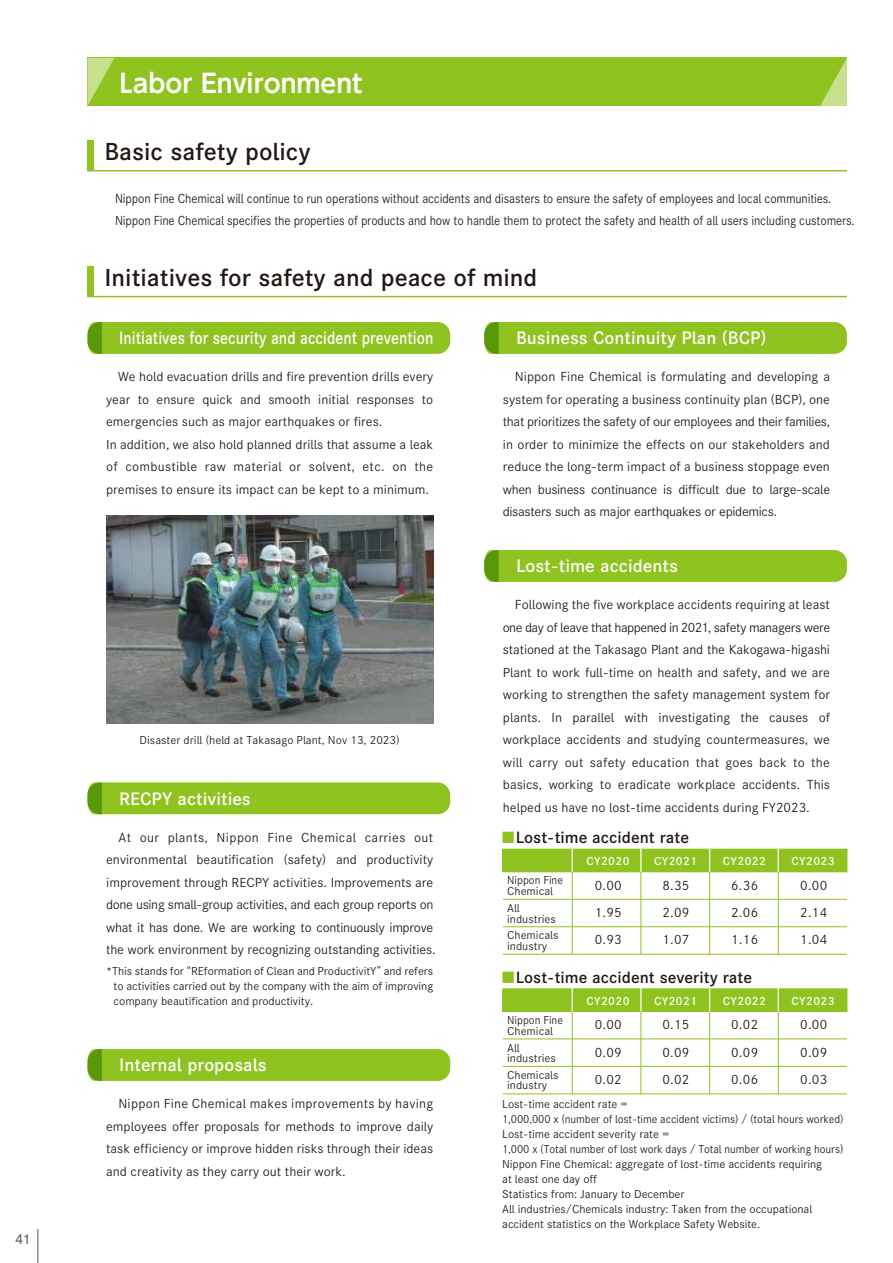
<style>
.page{position:relative;width:893px;height:1263px;background:#fff}
.page>*{position:absolute;margin:0;border:0;box-sizing:border-box;transform-origin:0 0}
.t1{font:700 25.5px "UD Shin Go Pro De";color:#fff}
.t2{font:22.5px "P Shuei Go Kin Std B";color:#221815}
.t3{font:16.5px "P Shuei Go Kin Std B";color:#fff}
.t4{font:16.5px "P Shuei Go Kin Std B";color:#fff;scale:.83 1}
.t5{font:15px "P Shuei Go Kin Std B";color:#221815}
.t6{font:700 13.5px "Futo Go B101 Pro";color:#595757}
.t7{font:12px/22.5px "P Shuei Go Kin Std L";color:#221815;text-align:justify}
.t8{font:12px/22.5px "P Shuei Go Kin Std L";color:#221815;scale:.9 1}
.t9{font:10.5px/15px "P Shuei Go Kin Std L";letter-spacing:-.005em;color:#221815}
.t10{font:10.5px "P Shuei Go Kin Std B";letter-spacing:.04em;color:#fff}
.t11{font:10.5px/10.5px "P Shuei Go Kin Std L";letter-spacing:-.005em;color:#221815;scale:.94 1}
.s1{color:#8fc31f}
</style>
<div class="page">
<div style="left:503px;top:849px;width:344px;height:23px;background:#8fc31f"></div>
<hr style="left:503px;top:899px;width:344px;height:1px;background:#8fc31f">
<hr style="left:503px;top:926px;width:344px;height:1px;background:#8fc31f">
<hr style="left:503px;top:954px;width:344px;height:1px;background:#8fc31f">
<hr style="left:572px;top:849px;width:1px;height:105px;background:#8fc31f">
<hr style="left:641px;top:849px;width:1px;height:105px;background:#8fc31f">
<hr style="left:709px;top:849px;width:1px;height:105px;background:#8fc31f">
<hr style="left:778px;top:849px;width:1px;height:105px;background:#8fc31f">
<svg style="left:572px;top:848px;width:1px;height:24px"></svg>
<hr style="left:640px;top:848px;width:2px;height:24px;background:#fff">
<svg style="left:709px;top:848px;width:1px;height:24px"></svg>
<svg style="left:778px;top:848px;width:1px;height:24px"></svg>
<div style="left:503px;top:989px;width:344px;height:22px;background:#8fc31f"></div>
<div style="left:503px;top:988px;width:344px;height:24px;border:1px solid #8fc31f"></div>
<hr style="left:503px;top:1038px;width:344px;height:1px;background:#8fc31f">
<hr style="left:503px;top:1066px;width:344px;height:1px;background:#8fc31f">
<hr style="left:503px;top:1093px;width:344px;height:1px;background:#8fc31f">
<hr style="left:572px;top:989px;width:1px;height:105px;background:#8fc31f">
<hr style="left:641px;top:989px;width:1px;height:105px;background:#8fc31f">
<hr style="left:709px;top:989px;width:1px;height:105px;background:#8fc31f">
<hr style="left:778px;top:989px;width:1px;height:105px;background:#8fc31f">
<svg style="left:572px;top:988px;width:1px;height:23px"></svg>
<hr style="left:640px;top:988px;width:2px;height:23px;background:#fff">
<svg style="left:709px;top:988px;width:1px;height:23px"></svg>
<svg style="left:778px;top:988px;width:1px;height:23px"></svg>
<img style="left:106px;top:515px;width:327px;height:208px">
<hr style="left:87px;top:170px;width:760px;height:1px;background:#8fc31f">
<div style="left:87px;top:140px;width:7px;height:31px;background:#8fc31f"></div>
<hr style="left:87px;top:296px;width:760px;height:1px;background:#8fc31f">
<div style="left:87px;top:266px;width:7px;height:31px;background:#8fc31f"></div>
<div style="left:87px;top:58px;width:760px;height:48px;background:#8fc31f"></div>
<svg style="left:820px;top:58px;width:27px;height:48px"></svg>
<svg style="left:87px;top:58px;width:27px;height:48px"></svg>
<div style="left:87px;top:322px;width:363px;height:32px;background:#8fc31f;border-radius:13px"></div>
<svg style="left:87px;top:322px;width:15px;height:32px"></svg>
<div style="left:87px;top:782px;width:363px;height:32px;background:#8fc31f;border-radius:13px"></div>
<svg style="left:87px;top:782px;width:15px;height:32px"></svg>
<div style="left:87px;top:1049px;width:363px;height:32px;background:#8fc31f;border-radius:13px"></div>
<svg style="left:87px;top:1049px;width:15px;height:32px"></svg>
<div style="left:484px;top:322px;width:363px;height:32px;background:#8fc31f;border-radius:13px"></div>
<svg style="left:484px;top:322px;width:15px;height:32px"></svg>
<div style="left:484px;top:550px;width:363px;height:32px;background:#8fc31f;border-radius:13px"></div>
<svg style="left:484px;top:550px;width:15px;height:32px"></svg>
<hr style="left:38px;top:1229px;width:1px;height:34px;background:#595757">
<p class="t6" style="left:16px;top:1228px;width:17px">41</p>
<h1 class="t1" style="left:120px;top:62px;width:244px">Labor Environment</h1>
<h2 class="t2" style="left:104px;top:136px;width:208px">Basic safety policy</h2>
<p class="t8" style="left:104px;top:187px;width:835px">　Nippon Fine Chemical will continue to run operations without accidents and disasters to ensure the safety of employees and local communities.　Nippon Fine Chemical specifies the properties of products and how to handle them to protect the safety and health of all users including customers.</p>
<h2 class="t2" style="left:104px;top:262px;width:434px">Initiatives for safety and peace of mind</h2>
<h3 class="t4" style="left:119px;top:326px;width:380px">Initiatives for security and accident prevention</h3>
<p class="t7" style="left:106px;top:365px;width:329px;text-align:left">　We hold evacuation drills and fire prevention drills every year to ensure quick and smooth initial responses to emergencies such as major earthquakes or fires.<br>In addition, we also hold planned drills that assume a leak of combustible raw material or solvent, etc. on the premises to ensure its impact can be kept to a minimum.</p>
<p class="t9" style="left:140px;top:732px;width:262px">Disaster drill (held at Takasago Plant, Nov 13, 2023)</p>
<h3 class="t3" style="left:119px;top:787px;width:133px">RECPY activities</h3>
<p class="t7" style="left:106px;top:826px;width:331px;text-align:left">　At our plants, Nippon Fine Chemical carries out environmental beautification (safety) and productivity improvement through RECPY activities. Improvements are done using small-group activities, and each group reports on what it has done. We are working to continuously improve the work environment by recognizing outstanding activities.</p>
<p class="t9" style="left:114px;top:963px;width:321px;text-align:justify;text-indent:-8px">*This stands for “REformation of Clean and ProductivitY” and refers to activities carried out by the company with the aim of improving company beautification and productivity.</p>
<h3 class="t3" style="left:119px;top:1053px;width:149px">Internal proposals</h3>
<p class="t7" style="left:106px;top:1092px;width:329px">　Nippon Fine Chemical makes improvements by having employees offer proposals for methods to improve daily task efficiency or improve hidden risks through their ideas and creativity as they carry out their work.</p>
<h3 class="t3" style="left:516px;top:326px;width:252px">Business Continuity Plan (BCP)</h3>
<p class="t7" style="left:503px;top:365px;width:329px">　Nippon Fine Chemical is formulating and developing a system for operating a business continuity plan (BCP), one that prioritizes the safety of our employees and their families, in order to minimize the effects on our stakeholders and reduce the long-term impact of a business stoppage even when business continuance is difficult due to large-scale disasters such as major earthquakes or epidemics.</p>
<h3 class="t3" style="left:516px;top:554px;width:163px">Lost-time accidents</h3>
<p class="t7" style="left:503px;top:593px;width:329px">　Following the five workplace accidents requiring at least one day of leave that happened in 2021, safety managers were stationed at the Takasago Plant and the Kakogawa-higashi Plant to work full-time on health and safety, and we are working to strengthen the safety management system for plants. In parallel with investigating the causes of workplace accidents and studying countermeasures, we will carry out safety education that goes back to the basics, working to eradicate workplace accidents. This helped us have no lost-time accidents during FY2023.</p>
<p class="t5" style="left:501px;top:827px;width:190px"><span class="s1">■</span>Lost-time accident rate</p>
<p class="t7" style="left:595px;top:874px;width:29px">0.00</p>
<p class="t7" style="left:595px;top:901px;width:29px">1.95</p>
<p class="t7" style="left:595px;top:928px;width:29px">0.93</p>
<p class="t10" style="left:586px;top:854px;width:45px">CY2020</p>
<p class="t10" style="left:654px;top:854px;width:45px">CY2021</p>
<p class="t11" style="left:507px;top:875px;width:61px">Nippon Fine<br>Chemical</p>
<p class="t9" style="left:507px;top:903px;width:50px;line-height:10.5px">All industries</p>
<p class="t9" style="left:507px;top:930px;width:53px;line-height:10.5px">Chemicals industry</p>
<p class="t7" style="left:662px;top:874px;width:29px">8.35</p>
<p class="t7" style="left:662px;top:901px;width:29px">2.09</p>
<p class="t7" style="left:662px;top:928px;width:29px">1.07</p>
<p class="t10" style="left:723px;top:854px;width:45px">CY2022</p>
<p class="t7" style="left:731px;top:874px;width:29px">6.36</p>
<p class="t7" style="left:731px;top:901px;width:29px">2.06</p>
<p class="t7" style="left:731px;top:928px;width:29px">1.16</p>
<p class="t5" style="left:501px;top:966px;width:253px"><span class="s1">■</span>Lost-time accident severity rate</p>
<p class="t7" style="left:595px;top:1013px;width:29px">0.00</p>
<p class="t7" style="left:595px;top:1041px;width:29px">0.09</p>
<p class="t7" style="left:595px;top:1068px;width:29px">0.02</p>
<p class="t10" style="left:586px;top:993px;width:45px">CY2020</p>
<p class="t10" style="left:654px;top:993px;width:45px">CY2021</p>
<p class="t10" style="left:723px;top:993px;width:45px">CY2022</p>
<p class="t11" style="left:507px;top:1015px;width:61px">Nippon Fine<br>Chemical</p>
<p class="t9" style="left:507px;top:1042px;width:50px;line-height:10.5px">All industries</p>
<p class="t9" style="left:507px;top:1069px;width:53px;line-height:10.5px">Chemicals industry</p>
<p class="t7" style="left:662px;top:1013px;width:29px">0.15</p>
<p class="t7" style="left:662px;top:1041px;width:29px">0.09</p>
<p class="t7" style="left:662px;top:1068px;width:29px">0.02</p>
<p class="t7" style="left:731px;top:1013px;width:29px">0.02</p>
<p class="t7" style="left:731px;top:1041px;width:29px">0.09</p>
<p class="t7" style="left:731px;top:1068px;width:29px">0.06</p>
<p class="t10" style="left:792px;top:854px;width:45px">CY2023</p>
<p class="t7" style="left:800px;top:874px;width:29px">0.00</p>
<p class="t7" style="left:800px;top:901px;width:29px">2.14</p>
<p class="t7" style="left:800px;top:928px;width:29px">1.04</p>
<p class="t10" style="left:792px;top:993px;width:45px">CY2023</p>
<p class="t7" style="left:800px;top:1013px;width:29px">0.00</p>
<p class="t7" style="left:800px;top:1041px;width:29px">0.09</p>
<p class="t7" style="left:800px;top:1068px;width:29px">0.03</p>
<p class="t9" style="left:502px;top:1097px;width:343px">Lost-time accident rate =<br>1,000,000 x (number of lost-time accident victims) / (total hours worked)<br>Lost-time accident severity rate =<br>1,000 x (Total number of lost work days / Total number of working hours)<br>Nippon Fine Chemical: aggregate of lost-time accidents requiring<br>at least one day off<br>Statistics from: January to December<br>All industries/Chemicals industry: Taken from the occupational accident statistics on the Workplace Safety Website.</p>
</div>
